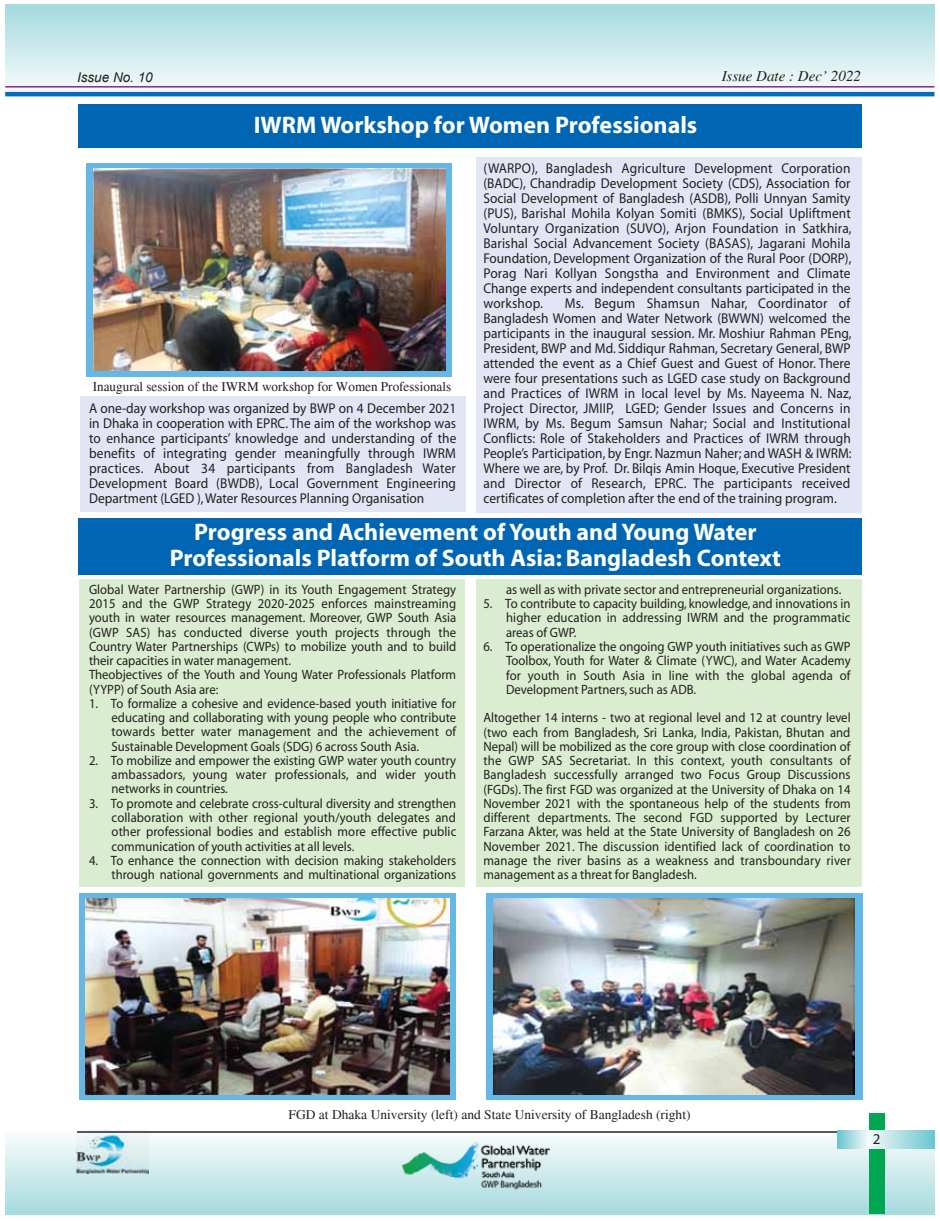
<style>
.page{position:relative;width:940px;height:1221px;background:#fff}
.page>*{position:absolute;margin:0;border:0;box-sizing:border-box;transform-origin:0 0}
.t1{font:700 24px/25.8px "Myriad";color:#fff;text-align:center}
.t2{font:italic 15px "Times";color:#231f20}
.t3{font:15px "Myriad";color:#231f20}
.t4{font:14.25px/15px "Myriad";color:#231f20;text-align:justify;scale:.94 1}
.t5{font:13.5px/14.2px "Myriad";color:#231f20;text-align:justify;scale:.94 1}
.t6{font:13.5px "Times";color:#231f20}
.t7{font:italic 13.5px "Arial";color:#231f20}
</style>
<div class="page">
<div style="left:79px;top:579px;width:385px;height:308px;background:#dbedd0"></div>
<div style="left:476px;top:579px;width:385px;height:308px;background:#dbedd0"></div>
<div style="left:476px;top:157px;width:385px;height:355px;background:#e2e6f4"></div>
<div style="left:80px;top:396px;width:385px;height:116px;background:#e2e6f4"></div>
<div style="left:86px;top:163px;width:366px;height:214px;background:#65b7e6"></div>
<div style="left:78px;top:104px;width:783px;height:44px;background:#0066b3"></div>
<div style="left:78px;top:518px;width:783px;height:57px;background:#0066b3"></div>
<div style="left:79px;top:893px;width:377px;height:206px;background:#65b7e6"></div>
<div style="left:486px;top:893px;width:376px;height:206px;background:#65b7e6"></div>
<div style="left:5px;top:1131px;width:929px;height:83px;background:linear-gradient(to bottom,#fbfcfc,#a5dadf)"></div>
<img style="left:77px;top:1129px;width:72px;height:43px">
<hr style="left:77px;top:1131px;width:776px;height:1px;background:#231f20">
<div style="left:869px;top:1113px;width:15px;height:100px;background:#00a651"></div>
<div style="left:866px;top:1130px;width:68px;height:18px;background:linear-gradient(to right,#fbfbfa,#6dc7cf)"></div>
<svg style="left:837px;top:1130px;width:31px;height:18px"></svg>
<div style="left:5px;top:5px;width:929px;height:89px;background:linear-gradient(to bottom,#a5dadf,#f6fafa)"></div>
<hr style="left:5px;top:92px;width:929px;height:4px;background:#006fba">
<hr style="left:5px;top:86px;width:929px;height:2px;background:#862990">
<img style="left:398px;top:1135px;width:155px;height:55px">
<img style="left:93px;top:169px;width:353px;height:202px">
<img style="left:86px;top:898px;width:363px;height:196px">
<img style="left:493px;top:898px;width:361px;height:196px">
<p class="t7" style="left:77px;top:68px;width:77px">Issue No. 10</p>
<p class="t2" style="left:721px;top:68px;width:141px">Issue Date : Dec’ 2022</p>
<h1 class="t1" style="left:254px;top:113px;width:445px">IWRM Workshop for Women Professionals</h1>
<p class="t6" style="left:93px;top:379px;width:360px">Inaugural session of the IWRM workshop for Women Professionals</p>
<p class="t4" style="left:89px;top:401px;width:392px">A one-day workshop was organized by BWP on 4 December 2021 in Dhaka in cooperation with EPRC. The aim of the workshop was to enhance participants’ knowledge and understanding of the benefits of integrating gender meaningfully through IWRM practices. About 34 participants from Bangladesh Water Development Board (BWDB), Local Government Engineering Department (LGED ), Water Resources Planning Organisation</p>
<p class="t4" style="left:483px;top:161px;width:393px">(WARPO), Bangladesh Agriculture Development Corporation (BADC), Chandradip Development Society (CDS), Association for Social Development of Bangladesh (ASDB), Polli Unnyan Samity (PUS), Barishal Mohila Kolyan Somiti (BMKS), Social Upliftment Voluntary Organization (SUVO), Arjon Foundation in Satkhira, Barishal Social Advancement Society (BASAS), Jagarani Mohila Foundation, Development Organization of the Rural Poor (DORP), Porag Nari Kollyan Songstha and Environment and Climate Change experts and independent consultants participated in the workshop.</p>
<p class="t4" style="left:483px;top:296px;width:393px;text-indent:81px">Ms. Begum Shamsun Nahar, Coordinator of Bangladesh Women and Water Network (BWWN) welcomed the participants in the inaugural session. Mr. Moshiur Rahman PEng, President, BWP and Md. Siddiqur Rahman, Secretary General, BWP attended the event as a Chief Guest and Guest of Honor. There were four presentations such as LGED case study on Background and Practices of IWRM in local level by Ms. Nayeema N. Naz, Project Director, JMIIP, LGED; Gender Issues and Concerns in IWRM, by Ms. Begum Samsun Nahar; Social and Institutional Conflicts: Role of Stakeholders and Practices of IWRM through People’s Participation, by Engr. Nazmun Naher; and WASH &amp; IWRM:<br>Where we are, by Prof. Dr. Bilqis Amin Hoque, Executive President and Director of Research, EPRC. The participants received certificates of completion after the end of the training program.</p>
<h1 class="t1" style="left:170px;top:519px;width:613px">Progress and Achievement of Youth and Young Water<br>Professionals Platform of South Asia: Bangladesh Context</h1>
<p class="t5" style="left:89px;top:582px;width:392px;text-align:left">Global Water Partnership (GWP) in its Youth Engagement Strategy 2015 and the GWP Strategy 2020-2025 enforces mainstreaming youth in water resources management. Moreover, GWP South Asia (GWP SAS) has conducted diverse youth projects through the Country Water Partnerships (CWPs) to mobilize youth and to build their capacities in water management.<br>Theobjectives of the Youth and Young Water Professionals Platform (YYPP) of South Asia are:</p>
<p class="t5" style="left:112px;top:697px;width:368px;text-indent:-23px">1. To formalize a cohesive and evidence-based youth initiative for educating and collaborating with young people who contribute towards better water management and the achievement of Sustainable Development Goals (SDG) 6 across South Asia.</p>
<p class="t5" style="left:112px;top:754px;width:368px;text-indent:-23px">2. To mobilize and empower the existing GWP water youth country ambassadors, young water professionals, and wider youth networks in countries.</p>
<p class="t5" style="left:112px;top:796px;width:368px;text-indent:-23px">3. To promote and celebrate cross-cultural diversity and strengthen collaboration with other regional youth/youth delegates and other professional bodies and establish more effective public communication of youth activities at all levels.</p>
<p class="t5" style="left:89px;top:853px;width:392px;text-align:right">4. To enhance the connection with decision making stakeholders through national governments and multinational organizations</p>
<p class="t5" style="left:506px;top:583px;width:358px">as well as with private sector and entrepreneurial organizations.</p>
<p class="t5" style="left:506px;top:597px;width:368px;text-indent:-23px">5. To contribute to capacity building, knowledge, and innovations in higher education in addressing IWRM and the programmatic areas of GWP.</p>
<p class="t5" style="left:506px;top:640px;width:368px;text-indent:-23px">6. To operationalize the ongoing GWP youth initiatives such as GWP Toolbox, Youth for Water &amp; Climate (YWC), and Water Academy for youth in South Asia in line with the global agenda of Development Partners, such as ADB.</p>
<p class="t5" style="left:483px;top:711px;width:392px">Altogether 14 interns - two at regional level and 12 at country level (two each from Bangladesh, Sri Lanka, India, Pakistan, Bhutan and Nepal) will be mobilized as the core group with close coordination of the GWP SAS Secretariat. In this context, youth consultants of Bangladesh successfully arranged two Focus Group Discussions (FGDs). The first FGD was organized at the University of Dhaka on 14<br>November 2021 with the spontaneous help of the students from different departments. The second FGD supported by Lecturer Farzana Akter, was held at the State University of Bangladesh on 26<br>November 2021. The discussion identified lack of coordination to manage the river basins as a weakness and transboundary river management as a threat for Bangladesh.</p>
<p class="t6" style="left:288px;top:1107px;width:403px">FGD at Dhaka University (left) and State University of Bangladesh (right)</p>
<p class="t3" style="left:873px;top:1131px;width:9px">2</p>
</div>
